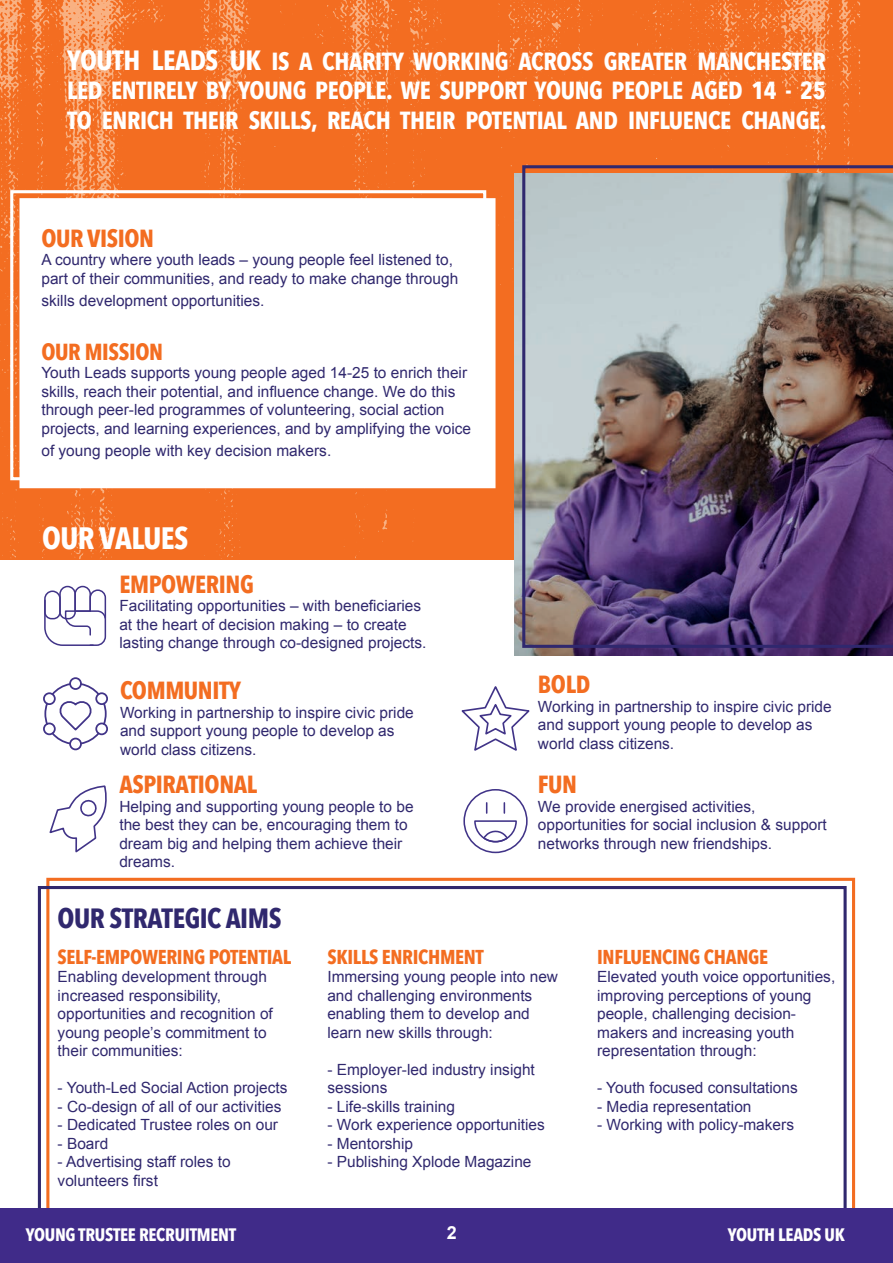
<style>
.page{position:relative;width:893px;height:1263px;background:#fff}
.page>*{position:absolute;margin:0;border:0;box-sizing:border-box;transform-origin:0 0}
.t1{font:700 30.9px "Avenir Next Condensed";letter-spacing:-.015em;color:#fff}
.t2{font:700 27.75px "Avenir Next Condensed";letter-spacing:-.015em;color:#30286e}
.t3{font:700 24.75px/29.5px "Avenir Next Condensed";letter-spacing:-.015em;color:#fff;text-align:justify}
.t4{font:700 24.75px "Avenir Next Condensed";letter-spacing:-.015em;color:#f36d21}
.t5{font:700 23.1px "Avenir Next Condensed";letter-spacing:-.015em;color:#f36d21}
.t6{font:700 20.1px "Avenir Next Condensed";letter-spacing:-.015em;color:#f36d21}
.t7{font:700 18px "Avenir Next Condensed";letter-spacing:-.015em;color:#fff}
.t8{font:700 18px "Arial";color:#fff}
.t9{font:15.45px/18.5px "Arial";color:#30286e}
.s1{font-size:27.75px}
</style>
<div class="page">
<div style="left:860px;top:0;width:33px;height:165px;background:#f36d21"></div>
<svg style="left:0;top:0;width:860px;height:106px;fill:#f36d21"></svg>
<svg style="left:3px;top:4px;width:857px;height:59px"></svg>
<svg style="left:1px;top:63px;width:859px;height:43px;fill:#f36d21"></svg>
<div style="left:0;top:106px;width:860px;height:63px;background:#f36d21"></div>
<svg style="left:0;top:169px;width:522px;height:64px;fill:#f36d21"></svg>
<svg style="left:0;top:233px;width:515px;height:101px;fill:#f36d21"></svg>
<svg style="left:0;top:334px;width:515px;height:168px;fill:#f36d21"></svg>
<div style="left:2px;top:498px;width:513px;height:61px;background:#f36d21"></div>
<svg style="left:461px;top:686px;width:69px;height:65px"></svg>
<svg style="left:44px;top:586px;width:63px;height:60px"></svg>
<div style="left:69px;top:677px;width:13px;height:13px;border:2px solid #413488;border-radius:50%"></div>
<div style="left:69px;top:738px;width:13px;height:12px;border:2px solid #413488;border-radius:50%"></div>
<div style="left:43px;top:722px;width:13px;height:13px;border:2px solid #413488;border-radius:50%"></div>
<div style="left:43px;top:692px;width:13px;height:13px;border:2px solid #413488;border-radius:50%"></div>
<svg style="left:44px;top:682px;width:64px;height:63px"></svg>
<svg style="left:49px;top:786px;width:58px;height:67px"></svg>
<div style="left:463px;top:789px;width:65px;height:64px;border:2px solid #413488;border-radius:50%"></div>
<svg style="left:473px;top:820px;width:45px;height:23px"></svg>
<div style="left:21px;top:200px;width:473px;height:287px;background:#fff"></div>
<div style="left:19px;top:198px;width:476px;height:290px;border:3px solid #fff"></div>
<img style="left:515px;top:173px;width:378px;height:483px">
<img style="left:522px;top:165px;width:371px;height:483px">
<div style="left:10px;top:190px;width:476px;height:290px;border:3px solid #fff"></div>
<div style="left:46px;top:878px;width:809px;height:346px;border:3px solid #f36d21"></div>
<div style="left:38px;top:886px;width:809px;height:346px;border:3px solid #30286e"></div>
<div style="left:0;top:1209px;width:893px;height:54px;background:#402b89"></div>
<h3 class="t3" style="left:67px;top:46px;width:761px"><span class="s1">YOUTH LEADS UK</span> IS A CHARITY WORKING ACROSS GREATER MANCHESTER LED ENTIRELY BY YOUNG PEOPLE. WE SUPPORT YOUNG PEOPLE AGED 14 - 25<br>TO ENRICH THEIR SKILLS, REACH THEIR POTENTIAL AND INFLUENCE CHANGE.</h3>
<h3 class="t4" style="left:41px;top:223px;width:114px">OUR VISION</h3>
<p class="t9" style="left:41px;top:251px;width:418px">A country where youth leads – young people feel listened to, part of their communities, and ready to make change through</p>
<p class="t9" style="left:41px;top:291px;width:224px">skills development opportunities.</p>
<h3 class="t5" style="left:41px;top:337px;width:123px">OUR MISSION</h3>
<p class="t9" style="left:41px;top:364px;width:431px">Youth Leads supports young people aged 14-25 to enrich their skills, reach their potential, and influence change. We do this through peer-led programmes of volunteering, social action projects, and learning experiences, and by amplifying the voice</p>
<p class="t9" style="left:41px;top:441px;width:291px">of young people with key decision makers.</p>
<h1 class="t1" style="left:42px;top:519px;width:148px">OUR VALUES</h1>
<h3 class="t4" style="left:119px;top:569px;width:136px">EMPOWERING</h3>
<p class="t9" style="left:119px;top:597px;width:309px">Facilitating opportunities – with beneficiaries at the heart of decision making – to create lasting change through co-designed projects.</p>
<h3 class="t4" style="left:120px;top:675px;width:123px">COMMUNITY</h3>
<p class="t9" style="left:120px;top:703px;width:295px">Working in partnership to inspire civic pride and support young people to develop as world class citizens.</p>
<h3 class="t4" style="left:119px;top:769px;width:139px">ASPIRATIONAL</h3>
<p class="t9" style="left:119px;top:797px;width:296px">Helping and supporting young people to be the best they can be, encouraging them to dream big and helping them achieve their dreams.</p>
<h2 class="t2" style="left:58px;top:901px;width:225px">OUR STRATEGIC AIMS</h2>
<h3 class="t4" style="left:538px;top:669px;width:54px">BOLD</h3>
<p class="t9" style="left:538px;top:697px;width:295px">Working in partnership to inspire civic pride and support young people to develop as world class citizens.</p>
<h3 class="t4" style="left:538px;top:769px;width:41px">FUN</h3>
<p class="t9" style="left:538px;top:797px;width:290px">We provide energised activities, opportunities for social inclusion &amp; support networks through new friendships.</p>
<h3 class="t6" style="left:58px;top:944px;width:235px">SELF-EMPOWERING POTENTIAL</h3>
<p class="t9" style="left:58px;top:968px;width:217px">Enabling development through increased responsibility, opportunities and recognition of young people’s commitment to their communities:</p>
<p class="t9" style="left:58px;top:1079px;width:231px">- Youth-Led Social Action projects</p>
<p class="t9" style="left:58px;top:1097px;width:225px">- Co-design of all of our activities</p>
<p class="t9" style="left:58px;top:1116px;width:222px">- Dedicated Trustee roles on our</p>
<p class="t9" style="left:58px;top:1134px;width:52px">- Board</p>
<p class="t9" style="left:58px;top:1153px;width:174px">- Advertising staff roles to volunteers first</p>
<h3 class="t6" style="left:327px;top:944px;width:158px">SKILLS ENRICHMENT</h3>
<p class="t9" style="left:327px;top:968px;width:232px">Immersing young people into new and challenging environments enabling them to develop and learn new skills through:</p>
<p class="t9" style="left:327px;top:1060px;width:209px">- Employer-led industry insight sessions</p>
<p class="t9" style="left:327px;top:1097px;width:129px">- Life-skills training</p>
<p class="t9" style="left:327px;top:1116px;width:219px">- Work experience opportunities</p>
<p class="t9" style="left:327px;top:1134px;width:87px">- Mentorship</p>
<p class="t9" style="left:327px;top:1153px;width:206px">- Publishing Xplode Magazine</p>
<h3 class="t6" style="left:597px;top:944px;width:172px">INFLUENCING CHANGE</h3>
<p class="t9" style="left:597px;top:968px;width:240px">Elevated youth voice opportunities, improving perceptions of young people, challenging decision&shy;makers and increasing youth representation through:</p>
<p class="t9" style="left:597px;top:1079px;width:202px">- Youth focused consultations</p>
<p class="t9" style="left:597px;top:1097px;width:156px">- Media representation</p>
<p class="t9" style="left:597px;top:1116px;width:198px">- Working with policy-makers</p>
<p class="t8" style="left:447px;top:1221px;width:12px">2</p>
<p class="t7" style="left:26px;top:1223px;width:212px">YOUNG TRUSTEE RECRUITMENT</p>
<p class="t7" style="left:728px;top:1223px;width:119px">YOUTH LEADS UK</p>
</div>
